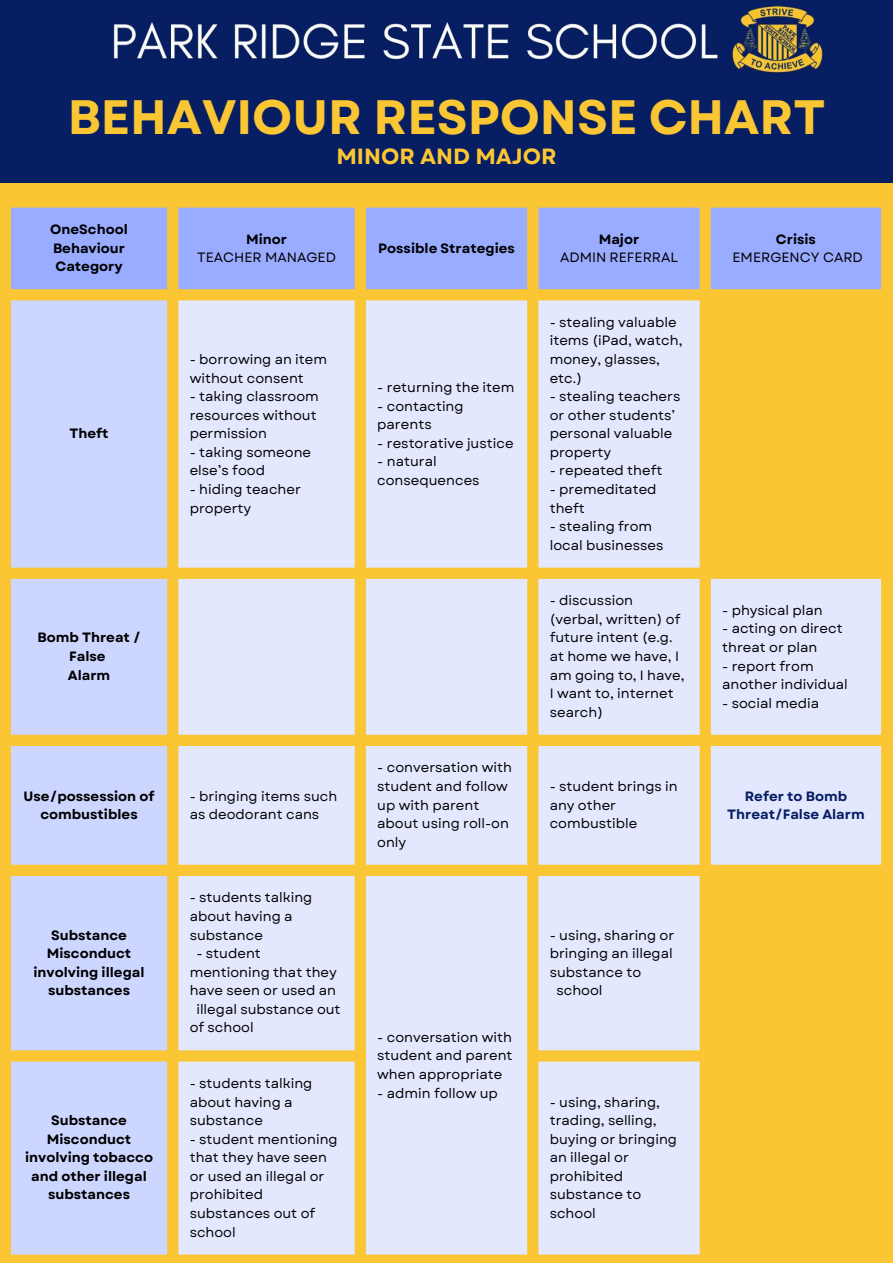
<style>
.page{position:relative;width:893px;height:1263px;background:#fac633}
.page>*{position:absolute;margin:0;border:0;box-sizing:border-box;transform-origin:0 0}
.t1{font:700 48.22px "Garet";color:#fac633}
.t2{font:700 21.98px "Garet";color:#fac633}
.t3{font:13.5px/18.6px "Garet";color:#000}
.t4{font:700 13.5px/18.6px "Garet";color:#000;text-align:center}
.t5{font:700 13.5px/18.6px "Garet";color:#071e62;text-align:center}
</style>
<div class="page">
<img style="left:0;top:0;width:893px;height:182px">
<div style="left:0;top:0;width:110px;height:64px;background:#071e62"></div>
<div style="left:11px;top:208px;width:870px;height:81px;background:#99acff"></div>
<div style="left:11px;top:300px;width:156px;height:954px;background:#cdd6ff"></div>
<svg style="left:178px;top:300px;width:533px;height:954px;background:#e5e4e9"></svg>
<div style="left:711px;top:578px;width:170px;height:287px;background:#e3e8ff"></div>
<p class="t1" style="left:68px;top:83px;width:759px">BEHAVIOUR RESPONSE CHART</p>
<p class="t2" style="left:336px;top:141px;width:222px">MINOR AND MAJOR</p>
<p class="t4" style="left:50px;top:220px;width:79px;text-align:left">OneSchool<br>Behaviour<br>Category</p>
<p class="t4" style="left:246px;top:230px;width:42px">Minor</p>
<p class="t3" style="left:197px;top:248px;width:140px">TEACHER MANAGED</p>
<p class="t4" style="left:70px;top:424px;width:41px">Theft</p>
<p class="t4" style="left:37px;top:628px;width:105px">Bomb Threat /<br>False</p>
<p class="t4" style="left:68px;top:666px;width:44px">Alarm</p>
<p class="t3" style="left:190px;top:350px;width:139px">- borrowing an item without consent</p>
<p class="t3" style="left:190px;top:387px;width:131px">- taking classroom resources without permission</p>
<p class="t3" style="left:190px;top:443px;width:123px">- taking someone else’s food</p>
<p class="t3" style="left:190px;top:480px;width:113px">- hiding teacher property</p>
<p class="t4" style="left:24px;top:786px;width:132px">Use/possession of combustibles</p>
<p class="t3" style="left:190px;top:786px;width:149px">- bringing items such as deodorant cans</p>
<p class="t4" style="left:34px;top:925px;width:113px">Substance<br>Misconduct involving illegal substances</p>
<p class="t4" style="left:25px;top:1111px;width:129px">Substance<br>Misconduct involving tobacco and other illegal substances</p>
<p class="t3" style="left:190px;top:888px;width:124px">- students talking about having a substance</p>
<p class="t3" style="left:190px;top:944px;width:149px;text-indent:7px">- student mentioning that they have seen or used an</p>
<p class="t3" style="left:190px;top:1000px;width:152px;text-indent:7px">illegal substance out of school</p>
<p class="t3" style="left:190px;top:1074px;width:124px">- students talking about having a substance</p>
<p class="t3" style="left:190px;top:1130px;width:149px">- student mentioning that they have seen or used an illegal or prohibited substances out of school</p>
<p class="t4" style="left:378px;top:239px;width:138px">Possible Strategies</p>
<p class="t3" style="left:377px;top:378px;width:139px">- returning the item</p>
<p class="t3" style="left:377px;top:397px;width:88px">- contacting parents</p>
<p class="t3" style="left:377px;top:434px;width:138px">- restorative justice</p>
<p class="t3" style="left:377px;top:452px;width:104px">- natural consequences</p>
<p class="t3" style="left:377px;top:758px;width:136px">- conversation with student and follow up with parent about using roll-on only</p>
<p class="t3" style="left:377px;top:1028px;width:137px;text-align:justify">- conversation with student and parent when appropriate</p>
<p class="t3" style="left:377px;top:1083px;width:122px">- admin follow up</p>
<p class="t4" style="left:599px;top:230px;width:42px">Major</p>
<p class="t3" style="left:560px;top:248px;width:119px">ADMIN REFERRAL</p>
<p class="t3" style="left:550px;top:313px;width:134px">- stealing valuable items (iPad, watch, money, glasses, etc.)</p>
<p class="t3" style="left:550px;top:387px;width:132px">- stealing teachers or other students’ personal valuable property</p>
<p class="t3" style="left:550px;top:461px;width:114px">- repeated theft</p>
<p class="t3" style="left:550px;top:480px;width:108px">- premeditated theft</p>
<p class="t3" style="left:550px;top:517px;width:115px">- stealing from local businesses</p>
<p class="t4" style="left:776px;top:230px;width:42px">Crisis</p>
<p class="t3" style="left:732px;top:248px;width:132px">EMERGENCY CARD</p>
<p class="t3" style="left:550px;top:591px;width:136px">- discussion (verbal, written) of future intent (e.g. at home we have, I am going to, I have,<br>I want to, internet search)</p>
<p class="t3" style="left:722px;top:601px;width:102px">- physical plan</p>
<p class="t3" style="left:722px;top:619px;width:122px">- acting on direct threat or plan</p>
<p class="t3" style="left:722px;top:657px;width:127px">- report from another individual</p>
<p class="t3" style="left:722px;top:694px;width:98px">- social media</p>
<p class="t3" style="left:550px;top:777px;width:129px">- student brings in any other combustible</p>
<p class="t5" style="left:727px;top:786px;width:139px">Refer to Bomb<br>Threat/False Alarm</p>
<p class="t3" style="left:550px;top:925px;width:126px;text-align:justify">- using, sharing or bringing an illegal substance to</p>
<p class="t3" style="left:556px;top:981px;width:48px">school</p>
<p class="t3" style="left:550px;top:1092px;width:129px">- using, sharing, trading, selling, buying or bringing an illegal or prohibited substance to school</p>
</div>
